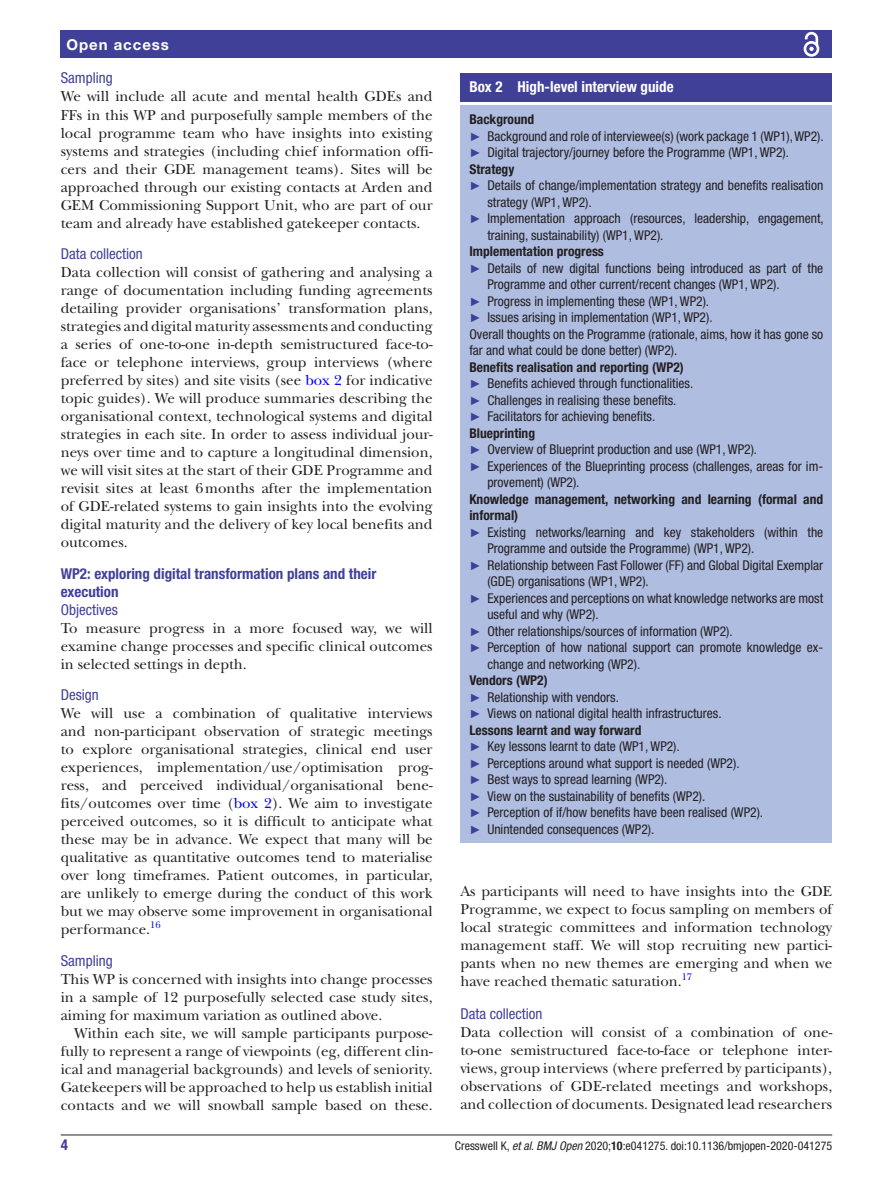
<style>
.page{position:relative;width:893px;height:1191px;background:#fff}
.page>*{position:absolute;margin:0;border:0;box-sizing:border-box;transform-origin:0 0}
.t1{font:15px/18px "New Baskerville";color:#231f20;text-align:justify}
.t2{font:condensed 15px "Helvetica Neue LT Std";color:#414099}
.t3{font:700 condensed 15px/18px "Helvetica Neue LT Std";color:#414099}
.t4{font:700 condensed 15px "Helvetica Neue LT Std";color:#fff}
.t5{font:700 15px "Helvetica Neue LT Std";letter-spacing:.065em;color:#fff}
.t6{font:condensed 13.5px/16.5px "Helvetica Neue LT Std";color:#231f20}
.t7{font:700 condensed 13.5px "Helvetica Neue LT Std";color:#231f20}
.t8{font:condensed 12px "Helvetica Neue LT Std";color:#231f20}
.t9{font:9.9px "New Baskerville";color:#00f}
.s1{color:#00f}
.s2{font-family:"Arial";font-stretch:normal;font-size:12px;color:#414099}
.s3{font-weight:700}
.s4{font-style:italic}
</style>
<div class="page">
<hr style="left:61px;top:1134px;width:771px;height:1px;background:#231f20">
<div style="left:61px;top:31px;width:771px;height:27px;background:#414099"></div>
<svg style="left:803px;top:31px;width:17px;height:26px"></svg>
<div style="left:460px;top:73px;width:372px;height:28px;background:#414099"></div>
<div style="left:460px;top:106px;width:372px;height:737px;background:#afbde1"></div>
<p class="t5" style="left:66px;top:35px;width:104px">Open access</p>
<p class="t2" style="left:61px;top:69px;width:53px">Sampling</p>
<p class="t1" style="left:61px;top:88px;width:373px">We will include all acute and mental health GDEs and FFs in this WP and purposefully sample members of the local programme team who have insights into existing systems and strategies (including chief information offi&shy;cers and their GDE management teams). Sites will be approached through our existing contacts at Arden and GEM Commissioning Support Unit, who are part of our team and already have established gatekeeper contacts.</p>
<p class="t2" style="left:61px;top:245px;width:84px">Data collection</p>
<p class="t1" style="left:61px;top:263px;width:373px">Data collection will consist of gathering and analysing a range of documentation including funding agreements detailing provider organisations’ transformation plans, strategies and digital maturity assessments and conducting a series of one-to-one in-depth semistructured face-to&shy;face or telephone interviews, group interviews (where preferred by sites) and site visits (see <span class="s1">box 2</span> for indicative topic guides). We will produce summaries describing the organisational context, technological systems and digital strategies in each site. In order to assess individual jour&shy;neys over time and to capture a longitudinal dimension, we will visit sites at the start of their GDE Programme and revisit sites at least 6months after the implementation of GDE-related systems to gain insights into the evolving digital maturity and the delivery of key local benefits and outcomes.</p>
<p class="t3" style="left:61px;top:564px;width:317px">WP2: exploring digital transformation plans and their execution</p>
<p class="t2" style="left:61px;top:600px;width:59px">Objectives</p>
<p class="t1" style="left:61px;top:619px;width:373px">To measure progress in a more focused way, we will examine change processes and specific clinical outcomes in selected settings in depth.</p>
<p class="t2" style="left:61px;top:686px;width:40px">Design</p>
<p class="t1" style="left:61px;top:704px;width:373px">We will use a combination of qualitative interviews and non-participant observation of strategic meetings to explore organisational strategies, clinical end user experiences, implementation/use/optimisation prog&shy;ress, and perceived individual/organisational bene&shy;fits/outcomes over time (<span class="s1">box 2</span>). We aim to investigate perceived outcomes, so it is difficult to anticipate what these may be in advance. We expect that many will be qualitative as quantitative outcomes tend to materialise over long timeframes. Patient outcomes, in particular, are unlikely to emerge during the conduct of this work but we may observe some improvement in organisational performance.</p>
<p class="t9" style="left:150px;top:918px;width:12px">16</p>
<p class="t2" style="left:61px;top:951px;width:53px">Sampling</p>
<p class="t1" style="left:61px;top:970px;width:373px">This WP is concerned with insights into change processes in a sample of 12 purposefully selected case study sites, aiming for maximum variation as outlined above.</p>
<p class="t1" style="left:61px;top:1024px;width:373px;text-indent:14px">Within each site, we will sample participants purpose&shy;fully to represent a range of viewpoints (eg, different clin&shy;ical and managerial backgrounds) and levels of seniority.<br>Gatekeepers will be approached to help us establish initial contacts and we will snowball sample based on these.</p>
<p class="t4" style="left:469px;top:78px;width:206px">Box 2 High-level interview guide</p>
<p class="t7" style="left:469px;top:111px;width:66px">Background</p>
<p class="t6" style="left:469px;top:128px;width:356px"><span class="s2">►</span> Background and role of interviewee(s) (work package 1 (WP1), WP2).</p>
<p class="t6" style="left:469px;top:144px;width:321px"><span class="s2">►</span> Digital trajectory/journey before the Programme (WP1, WP2).</p>
<p class="t7" style="left:469px;top:161px;width:47px">Strategy</p>
<p class="t6" style="left:469px;top:177px;width:355px"><span class="s2">►</span> Details of change/implementation strategy and benefits realisation</p>
<p class="t6" style="left:487px;top:194px;width:106px">strategy (WP1, WP2).</p>
<p class="t6" style="left:469px;top:210px;width:356px"><span class="s2">►</span> Implementation approach (resources, leadership, engagement,</p>
<p class="t6" style="left:487px;top:227px;width:178px">training, sustainability) (WP1, WP2).</p>
<p class="t7" style="left:469px;top:243px;width:136px">Implementation progress</p>
<p class="t6" style="left:469px;top:260px;width:355px"><span class="s2">►</span> Details of new digital functions being introduced as part of the</p>
<p class="t6" style="left:487px;top:276px;width:294px">Programme and other current/recent changes (WP1, WP2).</p>
<p class="t6" style="left:469px;top:293px;width:241px"><span class="s2">►</span> Progress in implementing these (WP1, WP2).</p>
<p class="t6" style="left:469px;top:309px;width:245px"><span class="s2">►</span> Issues arising in implementation (WP1, WP2).</p>
<p class="t6" style="left:469px;top:326px;width:355px">Overall thoughts on the Programme (rationale, aims, how it has gone so</p>
<p class="t6" style="left:469px;top:342px;width:209px">far and what could be done better) (WP2).</p>
<p class="t7" style="left:469px;top:359px;width:216px">Benefits realisation and reporting (WP2)</p>
<p class="t6" style="left:469px;top:375px;width:225px"><span class="s2">►</span> Benefits achieved through functionalities.</p>
<p class="t6" style="left:469px;top:392px;width:209px"><span class="s2">►</span> Challenges in realising these benefits.</p>
<p class="t6" style="left:469px;top:408px;width:187px"><span class="s2">►</span> Facilitators for achieving benefits.</p>
<p class="t7" style="left:469px;top:425px;width:67px">Blueprinting</p>
<p class="t6" style="left:469px;top:441px;width:289px"><span class="s2">►</span> Overview of Blueprint production and use (WP1, WP2).</p>
<p class="t6" style="left:469px;top:458px;width:355px"><span class="s2">►</span> Experiences of the Blueprinting process (challenges, areas for im-</p>
<p class="t6" style="left:487px;top:474px;width:94px">provement) (WP2).</p>
<p class="t7" style="left:469px;top:491px;width:355px">Knowledge management, networking and learning (formal and</p>
<p class="t7" style="left:469px;top:507px;width:50px">informal)</p>
<p class="t6" style="left:469px;top:524px;width:355px"><span class="s2">►</span> Existing networks/learning and key stakeholders (within the</p>
<p class="t6" style="left:487px;top:540px;width:269px">Programme and outside the Programme) (WP1, WP2).</p>
<p class="t6" style="left:469px;top:557px;width:355px"><span class="s2">►</span> Relationship between Fast Follower (FF) and Global Digital Exemplar</p>
<p class="t6" style="left:487px;top:573px;width:163px">(GDE) organisations (WP1, WP2).</p>
<p class="t6" style="left:469px;top:590px;width:355px"><span class="s2">►</span> Experiences and perceptions on what knowledge networks are most</p>
<p class="t6" style="left:487px;top:606px;width:113px">useful and why (WP2).</p>
<p class="t6" style="left:469px;top:623px;width:265px"><span class="s2">►</span> Other relationships/sources of information (WP2).</p>
<p class="t6" style="left:469px;top:639px;width:355px"><span class="s2">►</span> Perception of how national support can promote knowledge ex-</p>
<p class="t6" style="left:487px;top:656px;width:154px">change and networking (WP2).</p>
<p class="t6" style="left:469px;top:672px;width:295px"><span class="s3">Vendors (WP2)<br></span><span class="s2">►</span> Relationship with vendors.<br><span class="s2">►</span> Views on national digital health infrastructures.<br><span class="s3">Lessons learnt and way forward<br></span><span class="s2">►</span> Key lessons learnt to date (WP1, WP2).<br><span class="s2">►</span> Perceptions around what support is needed (WP2).<br><span class="s2">►</span> Best ways to spread learning (WP2).<br><span class="s2">►</span> View on the sustainability of benefits (WP2).<br><span class="s2">►</span> Perception of if/how benefits have been realised (WP2). <span class="s2">►</span> Unintended consequences (WP2).</p>
<p class="t1" style="left:460px;top:882px;width:373px">As participants will need to have insights into the GDE Programme, we expect to focus sampling on members of local strategic committees and information technology management staff. We will stop recruiting new partici&shy;pants when no new themes are emerging and when we have reached thematic saturation.<sup>17</sup></p>
<p class="t2" style="left:460px;top:1005px;width:84px">Data collection</p>
<p class="t1" style="left:460px;top:1023px;width:373px">Data collection will consist of a combination of one&shy;to-one semistructured face-to-face or telephone inter&shy;views, group interviews (where preferred by participants), observations of GDE-related meetings and workshops, and collection of documents. Designated lead researchers</p>
<p class="t3" style="left:61px;top:1135px;width:9px">4</p>
<p class="t8" style="left:455px;top:1138px;width:379px">Cresswell K, <span class="s4">et al</span>. <span class="s4">BMJ Open</span> 2020;<span class="s3">10</span>:e041275. doi:10.1136/bmjopen-2020-041275</p>
</div>
